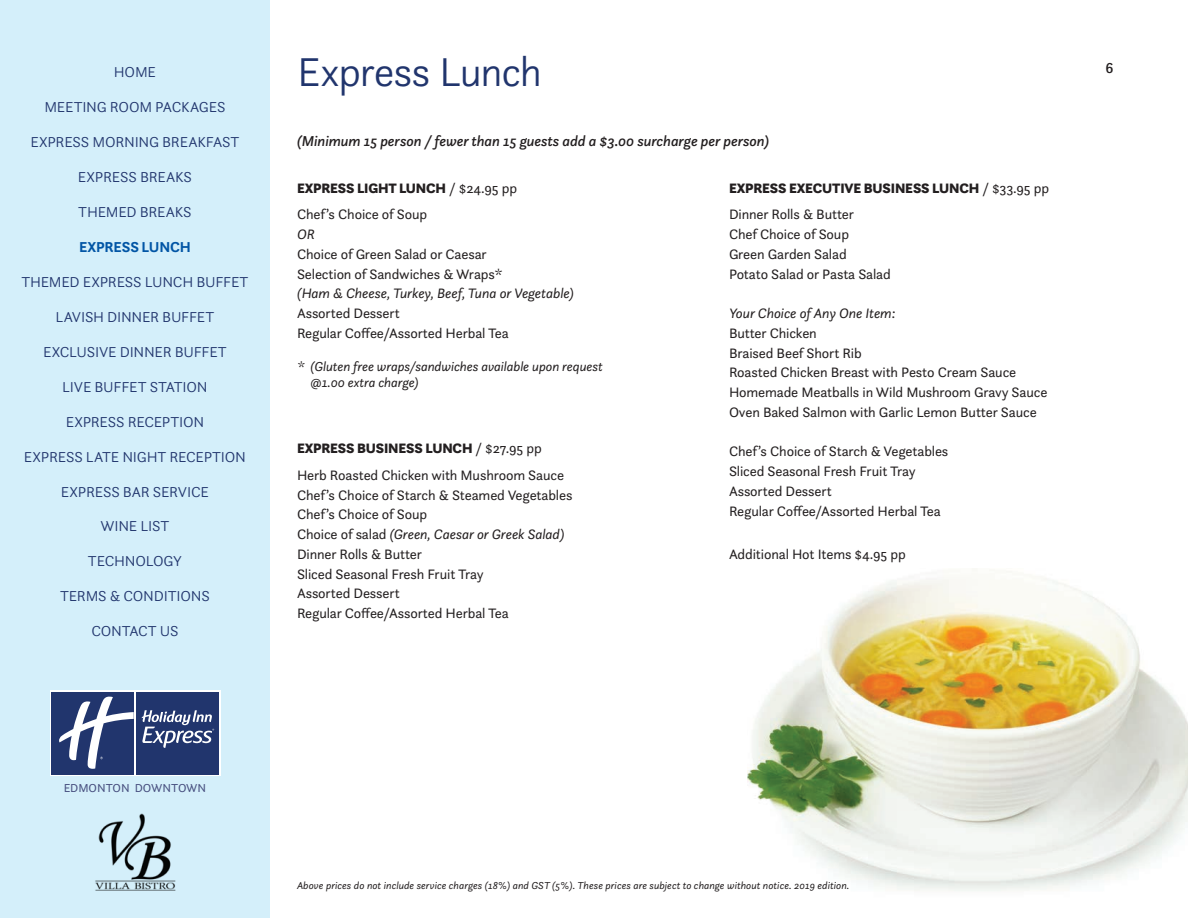
<style>
.page{position:relative;width:1188px;height:918px;background:#fff}
.page>*{position:absolute;margin:0;border:0;box-sizing:border-box;transform-origin:0 0}
.Section_Titles{font:300 42px "Questa Sans";letter-spacing:-.03em;color:#21356d}
.BUTTONS{font:300 15px "Questa Sans";letter-spacing:-.015em;color:#21356d}
.H2_-_Details{font:italic 500 15px "Questa Sans";letter-spacing:-.01em;color:#231f20}
.BUTTONS_selected{font:300 15px "Questa Sans";letter-spacing:-.015em;color:#21356d}
.BUTTONS_selected-2{font:700 15px "Questa Sans";letter-spacing:-.015em;color:#0155a5}
.t1{font:500 15px "Questa Sans";color:#231f20}
.Bodycopy{font:14.25px "Questa Sans";letter-spacing:-.01em;color:#231f20}
.Bodycopy-2{font:italic 14.25px "Questa Sans";letter-spacing:-.01em;color:#231f20}
.H1_Text_Title{font:900 14.25px "Questa Sans";letter-spacing:-.01em;color:#231f20}
.Bodycopy-3{font:900 14.25px "Questa Sans";letter-spacing:-.01em;color:#231f20}
.Bodycopy___Right_Ali{font:14.25px "Questa Sans";letter-spacing:-.01em;color:#231f20}
.Bodycopy-4{font:italic 13.5px/16.5px "Questa Sans";letter-spacing:-.01em;color:#231f20}
.t2{font:12px "Questa Sans";letter-spacing:-.005em;color:#474f7f}
.t3{font:italic 10.5px "Questa Sans";color:#231f20}
.s1{font-weight:400}
.s2{font-style:normal}
</style>
<div class="page">
<div style="left:0;top:0;width:270px;height:918px;background:#d4effa"></div>
<svg style="left:50px;top:690px;width:170px;height:86px"></svg>
<div style="left:136px;top:692px;width:82px;height:82px;background:#21356d"></div>
<div style="left:51px;top:692px;width:83px;height:83px;background:#21356d"></div>
<svg style="left:142px;top:710px;width:72px;height:38px"></svg>
<svg style="left:59px;top:697px;width:75px;height:72px"></svg>
<img style="left:95px;top:813px;width:81px;height:78px">
<img style="left:747px;top:571px;width:441px;height:320px">
<p class="BUTTONS" style="left:114px;top:62px;width:44px">HOME</p>
<p class="BUTTONS" style="left:44px;top:97px;width:183px">MEETING ROOM PACKAGES</p>
<p class="BUTTONS" style="left:30px;top:132px;width:211px">EXPRESS MORNING BREAKFAST</p>
<p class="BUTTONS" style="left:78px;top:167px;width:116px">EXPRESS BREAKS</p>
<p class="BUTTONS" style="left:78px;top:202px;width:115px">THEMED BREAKS</p>
<p class="BUTTONS_selected-2" style="left:79px;top:237px;width:113px">EXPRESS LUNCH</p>
<p class="BUTTONS" style="left:21px;top:272px;width:229px">THEMED EXPRESS LUNCH BUFFET</p>
<p class="BUTTONS" style="left:56px;top:307px;width:160px">LAVISH DINNER BUFFET</p>
<p class="BUTTONS" style="left:43px;top:342px;width:185px">EXCLUSIVE DINNER BUFFET</p>
<p class="BUTTONS_selected" style="left:62px;top:377px;width:147px">LIVE BUFFET STATION</p>
<p class="BUTTONS" style="left:66px;top:412px;width:140px">EXPRESS RECEPTION</p>
<p class="BUTTONS" style="left:24px;top:447px;width:224px">EXPRESS LATE NIGHT RECEPTION</p>
<p class="BUTTONS" style="left:61px;top:482px;width:150px">EXPRESS BAR SERVICE</p>
<p class="BUTTONS" style="left:101px;top:517px;width:70px">WINE LIST</p>
<p class="BUTTONS" style="left:88px;top:552px;width:96px">TECHNOLOGY</p>
<p class="BUTTONS" style="left:60px;top:587px;width:151px">TERMS &amp; CONDITIONS</p>
<p class="BUTTONS" style="left:91px;top:622px;width:89px">CONTACT US</p>
<p class="Section_Titles" style="left:297px;top:45px;width:246px">Express Lunch</p>
<p class="H2_-_Details" style="left:297px;top:132px;width:474px">(Minimum 15 person / fewer than 15 guests add a $3.00 surcharge per person)</p>
<p class="H1_Text_Title" style="left:297px;top:179px;width:222px">EXPRESS LIGHT LUNCH <span class="s1">/ $24.95 pp</span></p>
<p class="Bodycopy" style="left:297px;top:206px;width:132px">Chef’s Choice of Soup</p>
<p class="Bodycopy-2" style="left:297px;top:225px;width:19px">OR</p>
<p class="Bodycopy" style="left:297px;top:245px;width:191px">Choice of Green Salad or Caesar</p>
<p class="Bodycopy" style="left:297px;top:265px;width:207px">Selection of Sandwiches &amp; Wraps*</p>
<p class="Bodycopy-2" style="left:297px;top:285px;width:278px">(Ham &amp; Cheese, Turkey, Beef, Tuna or Vegetable)</p>
<p class="Bodycopy" style="left:297px;top:304px;width:104px">Assorted Dessert</p>
<p class="Bodycopy" style="left:297px;top:324px;width:213px">Regular Coffee/Assorted Herbal Tea</p>
<p class="Bodycopy-4" style="left:310px;top:358px;width:294px;text-indent:-14px">* (Gluten free wraps/sandwiches available upon request @1.00 extra charge)</p>
<p class="H1_Text_Title" style="left:297px;top:439px;width:246px">EXPRESS BUSINESS LUNCH <span class="s1">/ $27.95 pp</span></p>
<p class="Bodycopy" style="left:297px;top:466px;width:269px">Herb Roasted Chicken with Mushroom Sauce</p>
<p class="Bodycopy" style="left:297px;top:486px;width:277px">Chef’s Choice of Starch &amp; Steamed Vegetables</p>
<p class="Bodycopy" style="left:297px;top:506px;width:132px">Chef’s Choice of Soup</p>
<p class="Bodycopy-2" style="left:297px;top:525px;width:269px"><span class="s2">Choice of salad</span> (Green, Caesar or Greek Salad)</p>
<p class="Bodycopy" style="left:297px;top:545px;width:127px">Dinner Rolls &amp; Butter</p>
<p class="Bodycopy" style="left:297px;top:565px;width:188px">Sliced Seasonal Fresh Fruit Tray</p>
<p class="Bodycopy" style="left:297px;top:585px;width:104px">Assorted Dessert</p>
<p class="Bodycopy" style="left:297px;top:604px;width:213px">Regular Coffee/Assorted Herbal Tea</p>
<p class="Bodycopy-3" style="left:729px;top:179px;width:322px">EXPRESS EXECUTIVE BUSINESS LUNCH <span class="s1">/ $33.95 pp</span></p>
<p class="Bodycopy" style="left:729px;top:206px;width:127px">Dinner Rolls &amp; Butter</p>
<p class="Bodycopy" style="left:729px;top:225px;width:122px">Chef Choice of Soup</p>
<p class="Bodycopy" style="left:729px;top:245px;width:119px">Green Garden Salad</p>
<p class="Bodycopy" style="left:729px;top:265px;width:163px">Potato Salad or Pasta Salad</p>
<p class="Bodycopy-2" style="left:729px;top:304px;width:168px">Your Choice of Any One Item:</p>
<p class="Bodycopy" style="left:729px;top:324px;width:89px">Butter Chicken</p>
<p class="Bodycopy" style="left:729px;top:344px;width:134px">Braised Beef Short Rib</p>
<p class="Bodycopy" style="left:729px;top:364px;width:289px">Roasted Chicken Breast with Pesto Cream Sauce</p>
<p class="Bodycopy" style="left:729px;top:383px;width:320px">Homemade Meatballs in Wild Mushroom Gravy Sauce</p>
<p class="Bodycopy" style="left:729px;top:403px;width:309px">Oven Baked Salmon with Garlic Lemon Butter Sauce</p>
<p class="Bodycopy" style="left:729px;top:443px;width:221px">Chef’s Choice of Starch &amp; Vegetables</p>
<p class="Bodycopy" style="left:729px;top:462px;width:188px">Sliced Seasonal Fresh Fruit Tray</p>
<p class="Bodycopy" style="left:729px;top:482px;width:104px">Assorted Dessert</p>
<p class="Bodycopy" style="left:729px;top:502px;width:213px">Regular Coffee/Assorted Herbal Tea</p>
<p class="Bodycopy___Right_Ali" style="left:729px;top:545px;width:178px">Additional Hot Items $4.95 pp</p>
<p class="t1" style="left:1106px;top:58px;width:10px">6</p>
<p class="t2" style="left:64px;top:780px;width:144px">EDMONTON DOWNTOWN</p>
<p class="t3" style="left:297px;top:879px;width:554px">Above prices do not include service charges (18%) and GST (5%). These prices are subject to change without notice. 2019 edition.</p>
</div>
